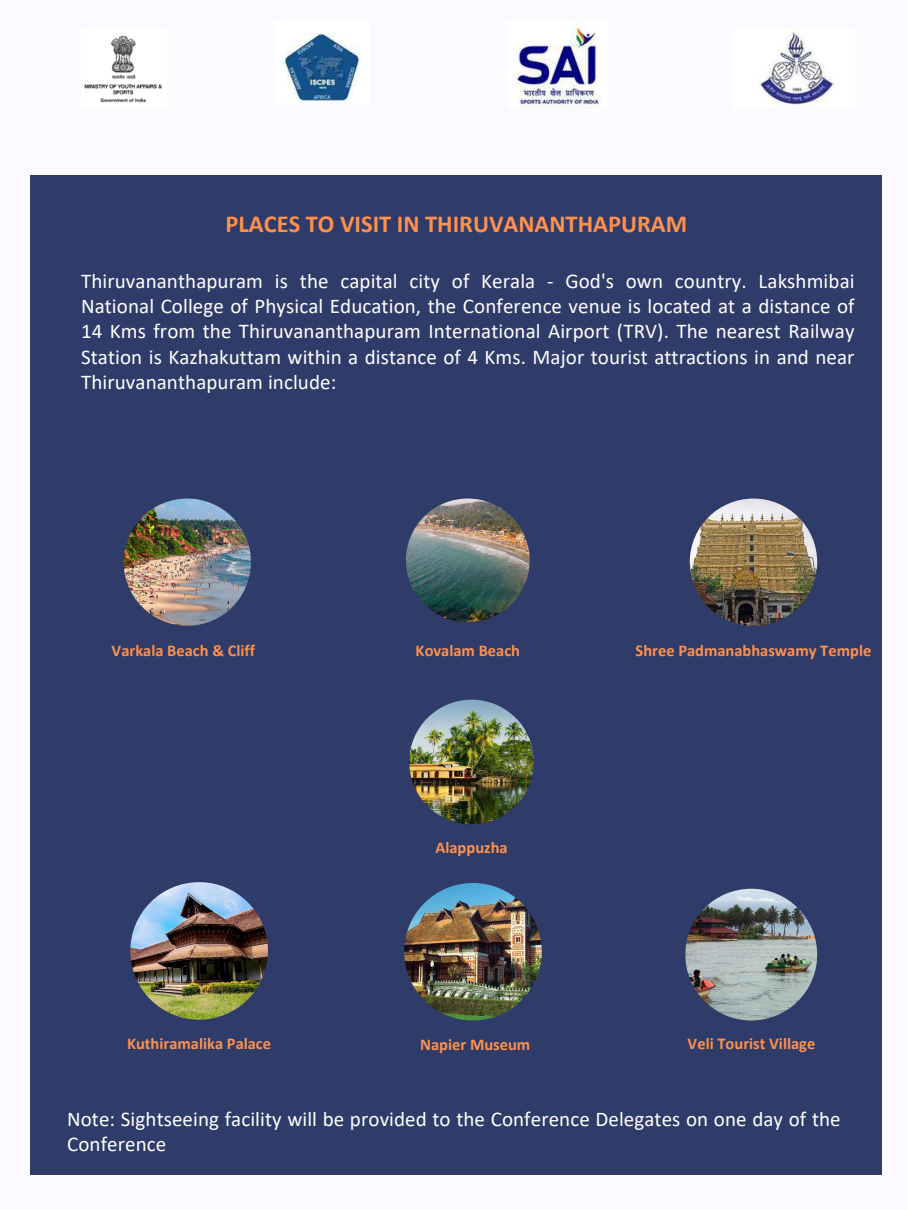
<style>
.page{position:relative;width:908px;height:1210px;background:#fff}
.page>*{position:absolute;margin:0;border:0;box-sizing:border-box;transform-origin:0 0}
.t1{font:700 24.5px "Calibri";color:#ff914d}
.t2{font:21px/25.2px "Calibri";letter-spacing:.005em;color:#fff;text-align:justify}
.t3{font:700 16.45px "Calibri";color:#ff914d}
</style>
<div class="page">
<div style="left:0;top:0;width:907px;height:1210px;background:#fafaff"></div>
<img style="left:84px;top:35px;width:78px;height:68px">
<img style="left:281px;top:33px;width:78px;height:71px">
<img style="left:513px;top:22px;width:90px;height:86px">
<img style="left:759px;top:29px;width:77px;height:79px">
<div style="left:30px;top:176px;width:851px;height:998px;background:#2f3b69"></div>
<img style="left:124px;top:498px;width:127px;height:128px;border-radius:50%">
<img style="left:406px;top:498px;width:123px;height:124px;border-radius:50%">
<img style="left:689px;top:498px;width:127px;height:128px;border-radius:50%">
<img style="left:130px;top:882px;width:138px;height:137px;border-radius:50%">
<img style="left:404px;top:883px;width:137px;height:137px;border-radius:50%">
<img style="left:685px;top:888px;width:131px;height:132px;border-radius:50%">
<img style="left:409px;top:699px;width:124px;height:125px;border-radius:50%">
<p class="t1" style="left:225px;top:213px;width:463px">PLACES TO VISIT IN THIRUVANANTHAPURAM</p>
<p class="t2" style="left:81px;top:270px;width:774px">Thiruvananthapuram is the capital city of Kerala - God's own country. Lakshmibai National College of Physical Education, the Conference venue is located at a distance of 14 Kms from the Thiruvananthapuram International Airport (TRV). The nearest Railway Station is Kazhakuttam within a distance of 4 Kms. Major tourist attractions in and near Thiruvananthapuram include:</p>
<p class="t3" style="left:112px;top:643px;width:145px">Varkala Beach &amp; Cliff</p>
<p class="t3" style="left:415px;top:643px;width:106px">Kovalam Beach</p>
<p class="t3" style="left:635px;top:643px;width:237px">Shree Padmanabhaswamy Temple</p>
<p class="t3" style="left:435px;top:841px;width:74px">Alappuzha</p>
<p class="t3" style="left:127px;top:1037px;width:145px">Kuthiramalika Palace</p>
<p class="t3" style="left:420px;top:1037px;width:111px">Napier Museum</p>
<p class="t3" style="left:687px;top:1037px;width:129px">Veli Tourist Village</p>
<p class="t2" style="left:67px;top:1108px;width:774px">Note: Sightseeing facility will be provided to the Conference Delegates on one day of the<br>Conference</p>
</div>
